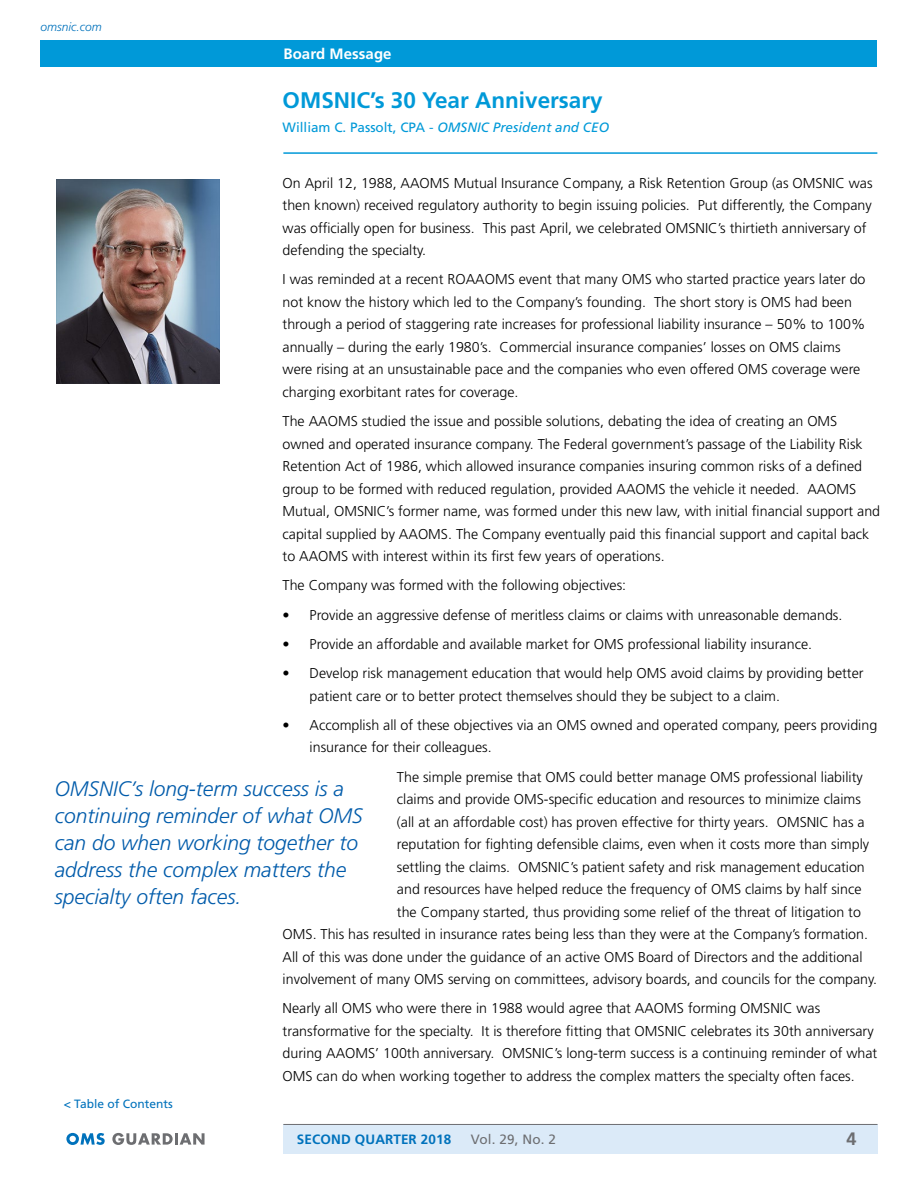
<style>
.page{position:relative;width:918px;height:1188px;background:#fff}
.page>*{position:absolute;margin:0;border:0;box-sizing:border-box;transform-origin:0 0}
.t1{font:700 22.5px "Frutiger LT Std";color:#0099d8}
.t2{font:italic 300 21px/27px "Frutiger LT Std";color:#005baa}
.t3{font:700 18px "Frutiger LT Std";color:#6d6e71}
.t4{font:700 15px "Frutiger LT Std";letter-spacing:.005em;color:#fff}
.t5{font:300 14.25px/22.5px "Frutiger LT Std";color:#000}
.t6{font:13.5px "Frutiger LT Std";color:#0099d8}
.t7{font:700 13.5px "Frutiger LT Std";letter-spacing:.01em;color:#0072bc}
.t8{font:13.5px "Frutiger LT Std";letter-spacing:.01em;color:#6d6e71}
.t9{font:12px "Frutiger LT Std";color:#0072bc}
.t10{font:italic 300 12px "Frutiger LT Std";color:#0072bc}
.s1{font-style:italic}
</style>
<div class="page">
<div style="left:283px;top:1124px;width:595px;height:30px;background:#dbeaf8"></div>
<hr style="left:283px;top:1124px;width:594px;height:1px;background:#6d6e71">
<div style="left:40px;top:40px;width:838px;height:28px;background:#0099d8"></div>
<svg style="left:66px;top:1133px;width:39px;height:12px"></svg>
<svg style="left:112px;top:1133px;width:93px;height:12px"></svg>
<hr style="left:283px;top:152px;width:594px;height:2px;background:#0099d8">
<img style="left:57px;top:179px;width:163px;height:204px">
<p class="t10" style="left:40px;top:20px;width:63px">omsnic.com</p>
<p class="t4" style="left:284px;top:44px;width:110px">Board Message</p>
<h1 class="t1" style="left:283px;top:87px;width:322px">OMSNIC’s 30 Year Anniversary</h1>
<p class="t6" style="left:283px;top:120px;width:328px">William C. Passolt, CPA - <span class="s1">OMSNIC President and CEO</span></p>
<p class="t5" style="left:283px;top:172px;width:591px">On April 12, 1988, AAOMS Mutual Insurance Company, a Risk Retention Group (as OMSNIC was then known) received regulatory authority to begin issuing policies. Put differently, the Company was officially open for business. This past April, we celebrated OMSNIC’s thirtieth anniversary of defending the specialty.</p>
<p class="t5" style="left:283px;top:268px;width:584px">I was reminded at a recent ROAAOMS event that many OMS who started practice years later do not know the history which led to the Company’s founding. The short story is OMS had been through a period of staggering rate increases for professional liability insurance – 50% to 100% annually – during the early 1980’s. Commercial insurance companies’ losses on OMS claims were rising at an unsustainable pace and the companies who even offered OMS coverage were charging exorbitant rates for coverage.</p>
<p class="t5" style="left:283px;top:410px;width:599px">The AAOMS studied the issue and possible solutions, debating the idea of creating an OMS owned and operated insurance company. The Federal government’s passage of the Liability Risk Retention Act of 1986, which allowed insurance companies insuring common risks of a defined group to be formed with reduced regulation, provided AAOMS the vehicle it needed. AAOMS Mutual, OMSNIC’s former name, was formed under this new law, with initial financial support and capital supplied by AAOMS. The Company eventually paid this financial support and capital back to AAOMS with interest within its first few years of operations.</p>
<p class="t5" style="left:283px;top:574px;width:345px">The Company was formed with the following objectives:</p>
<p class="t5" style="left:283px;top:604px;width:561px">• Provide an aggressive defense of meritless claims or claims with unreasonable demands.</p>
<p class="t5" style="left:283px;top:633px;width:531px">• Provide an affordable and available market for OMS professional liability insurance.</p>
<p class="t5" style="left:310px;top:662px;width:555px;text-indent:-27px">• Develop risk management education that would help OMS avoid claims by providing better patient care or to better protect themselves should they be subject to a claim.</p>
<p class="t5" style="left:310px;top:714px;width:569px;text-indent:-27px">• Accomplish all of these objectives via an OMS owned and operated company, peers providing insurance for their colleagues.</p>
<p class="t5" style="left:397px;top:766px;width:467px">The simple premise that OMS could better manage OMS professional liability</p>
<p class="t5" style="left:397px;top:788px;width:465px">claims and provide OMS-specific education and resources to minimize claims</p>
<p class="t5" style="left:397px;top:811px;width:469px">(all at an affordable cost) has proven effective for thirty years. OMSNIC has a</p>
<p class="t5" style="left:397px;top:833px;width:474px">reputation for fighting defensible claims, even when it costs more than simply</p>
<p class="t5" style="left:397px;top:856px;width:469px">settling the claims. OMSNIC’s patient safety and risk management education</p>
<p class="t5" style="left:397px;top:878px;width:466px">and resources have helped reduce the frequency of OMS claims by half since</p>
<p class="t5" style="left:397px;top:901px;width:465px">the Company started, thus providing some relief of the threat of litigation to</p>
<p class="t5" style="left:283px;top:923px;width:587px">OMS. This has resulted in insurance rates being less than they were at the Company’s formation.</p>
<p class="t5" style="left:283px;top:946px;width:581px">All of this was done under the guidance of an active OMS Board of Directors and the additional</p>
<p class="t5" style="left:283px;top:968px;width:596px">involvement of many OMS serving on committees, advisory boards, and councils for the company.</p>
<p class="t5" style="left:283px;top:997px;width:596px">Nearly all OMS who were there in 1988 would agree that AAOMS forming OMSNIC was transformative for the specialty. It is therefore fitting that OMSNIC celebrates its 30th anniversary during AAOMS’ 100th anniversary. OMSNIC’s long-term success is a continuing reminder of what OMS can do when working together to address the complex matters the specialty often faces.</p>
<h2 class="t2" style="left:55px;top:775px;width:310px">OMSNIC’s long-term success is a continuing reminder of what OMS can do when working together to address the complex matters the specialty often faces.</h2>
<p class="t9" style="left:64px;top:1097px;width:111px">&lt; Table of Contents</p>
<p class="t7" style="left:297px;top:1132px;width:156px">SECOND QUARTER 2018</p>
<p class="t8" style="left:471px;top:1132px;width:87px">Vol. 29, No. 2</p>
<p class="t3" style="left:847px;top:1128px;width:12px">4</p>
</div>
